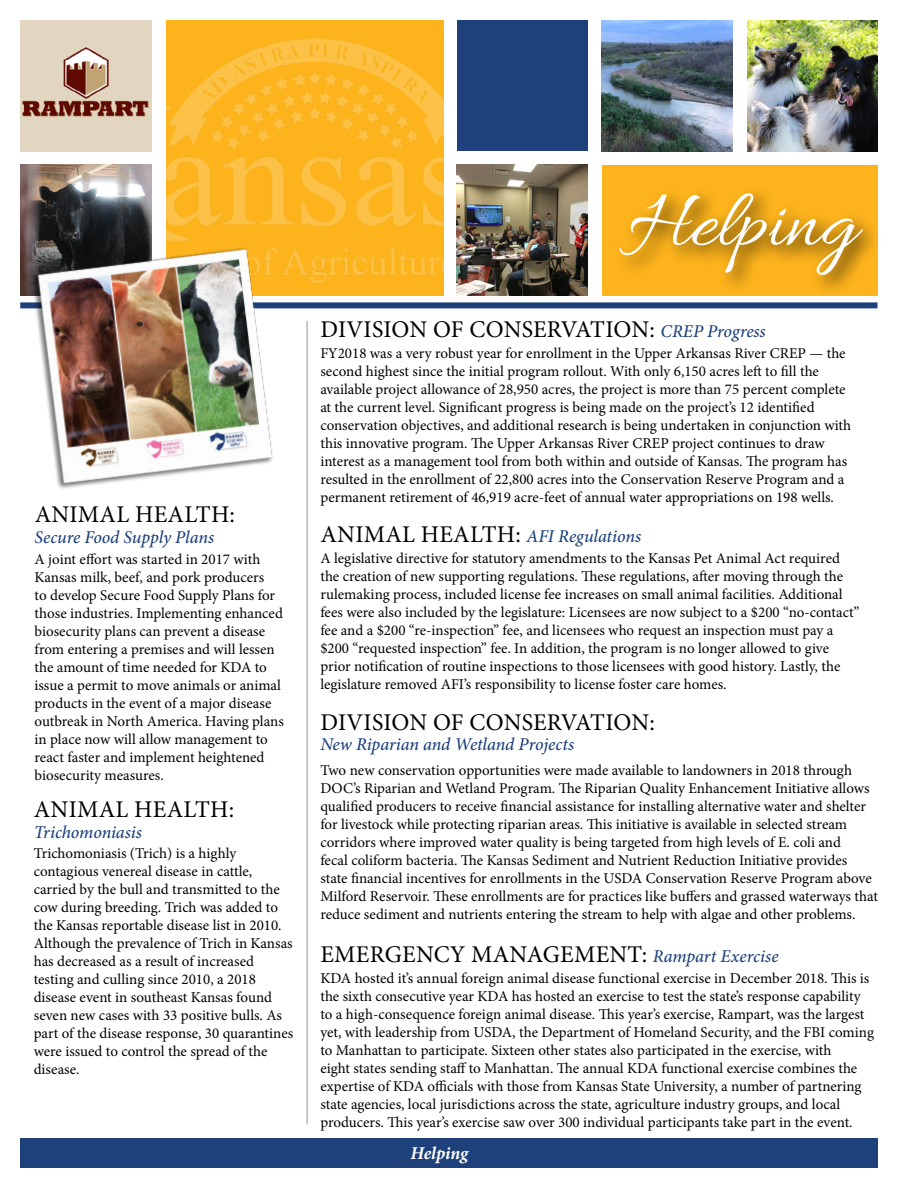
<style>
.page{position:relative;width:918px;height:1188px;background:#fff}
.page>*{position:absolute;margin:0;border:0;box-sizing:border-box;transform-origin:0 0}
.t1{font:84px "Allura";color:#fff}
.t2{font:24px "Minion Pro";letter-spacing:.01em;color:#000}
.t3{font:italic 500 18px "Minion Pro";letter-spacing:-.005em;color:#1e417b}
.t4{font:italic 700 18px "Minion Pro";letter-spacing:-.005em;color:#fff}
.t5{font:15px/18px "Minion Pro";color:#000}
.s1{font-weight:500;font-style:italic;font-size:18px;color:#1e417b}
.s2{font-weight:400;font-style:normal;font-size:24px;color:#000}
</style>
<div class="page">
<div style="left:20px;top:302px;width:858px;height:6px;background:#1e417b"></div>
<hr style="left:307px;top:321px;width:1px;height:803px;background:#939598">
<div style="left:457px;top:20px;width:131px;height:131px;background:#1e417b"></div>
<img style="left:457px;top:165px;width:130px;height:131px">
<img style="left:602px;top:20px;width:130px;height:131px">
<img style="left:747px;top:20px;width:131px;height:131px">
<div style="left:603px;top:165px;width:275px;height:131px;background:#fcb31c"></div>
<img style="left:20px;top:20px;width:131px;height:131px">
<img style="left:20px;top:165px;width:131px;height:131px">
<div style="left:166px;top:21px;width:278px;height:275px;background:#fcb31c"></div>
<img style="left:166px;top:39px;width:284px;height:244px">
<div style="left:613px;top:186px;width:270px;height:109px;background:#000;opacity:.75"></div>
<div style="left:20px;top:1138px;width:858px;height:30px;background:#1e417b"></div>
<img style="left:28px;top:238px;width:254px;height:251px">
<h2 class="t2" style="left:35px;top:498px;width:202px">ANIMAL HEALTH:</h2>
<p class="t3" style="left:35px;top:525px;width:181px">Secure Food Supply Plans</p>
<p class="t5" style="left:35px;top:550px;width:251px">A joint effort was started in 2017 with Kansas milk, beef, and pork producers<br>to develop Secure Food Supply Plans for those industries. Implementing enhanced biosecurity plans can prevent a disease from entering a premises and will lessen the amount of time needed for KDA to issue a permit to move animals or animal products in the event of a major disease outbreak in North America. Having plans in place now will allow management to react faster and implement heightened biosecurity measures.</p>
<h2 class="t2" style="left:34px;top:793px;width:202px">ANIMAL HEALTH:</h2>
<p class="t3" style="left:34px;top:820px;width:110px">Trichomoniasis</p>
<p class="t5" style="left:34px;top:845px;width:261px">Trichomoniasis (Trich) is a highly contagious venereal disease in cattle, carried by the bull and transmitted to the cow during breeding. Trich was added to the Kansas reportable disease list in 2010.<br>Although the prevalence of Trich in Kansas has decreased as a result of increased testing and culling since 2010, a 2018 disease event in southeast Kansas found seven new cases with 33 positive bulls. As part of the disease response, 30 quarantines were issued to control the spread of the disease.</p>
<h1 class="t1" style="left:627px;top:176px;width:230px">Helping</h1>
<h2 class="t2" style="left:320px;top:313px;width:447px">DIVISION OF CONSERVATION: <span class="s1">CREP Progress</span></h2>
<p class="t5" style="left:320px;top:344px;width:532px">FY2018 was a very robust year for enrollment in the Upper Arkansas River CREP — the second highest since the initial program rollout. With only 6,150 acres left to fill the available project allowance of 28,950 acres, the project is more than 75 percent complete at the current level. Significant progress is being made on the project’s 12 identified conservation objectives, and additional research is being undertaken in conjunction with this innovative program. The Upper Arkansas River CREP project continues to draw interest as a management tool from both within and outside of Kansas. The program has resulted in the enrollment of 22,800 acres into the Conservation Reserve Program and a permanent retirement of 46,919 acre-feet of annual water appropriations on 198 wells.</p>
<p class="t3" style="left:320px;top:524px;width:322px"><span class="s2">ANIMAL HEALTH:</span> AFI Regulations</p>
<p class="t5" style="left:320px;top:549px;width:541px">A legislative directive for statutory amendments to the Kansas Pet Animal Act required the creation of new supporting regulations. These regulations, after moving through the rulemaking process, included license fee increases on small animal facilities. Additional fees were also included by the legislature: Licensees are now subject to a $200 “no-contact” fee and a $200 “re-inspection” fee, and licensees who request an inspection must pay a $200 “requested inspection” fee. In addition, the program is no longer allowed to give prior notification of routine inspections to those licensees with good history. Lastly, the legislature removed AFI’s responsibility to license foster care homes.</p>
<h2 class="t2" style="left:320px;top:706px;width:336px">DIVISION OF CONSERVATION:</h2>
<p class="t3" style="left:320px;top:732px;width:255px">New Riparian and Wetland Projects</p>
<p class="t5" style="left:320px;top:761px;width:559px">Two new conservation opportunities were made available to landowners in 2018 through DOC’s Riparian and Wetland Program. The Riparian Quality Enhancement Initiative allows qualified producers to receive financial assistance for installing alternative water and shelter for livestock while protecting riparian areas. This initiative is available in selected stream corridors where improved water quality is being targeted from high levels of E. coli and<br>fecal coliform bacteria. The Kansas Sediment and Nutrient Reduction Initiative provides state financial incentives for enrollments in the USDA Conservation Reserve Program above Milford Reservoir. These enrollments are for practices like buffers and grassed waterways that reduce sediment and nutrients entering the stream to help with algae and other problems.</p>
<h2 class="t2" style="left:320px;top:939px;width:460px">EMERGENCY MANAGEMENT: <span class="s1">Rampart Exercise</span></h2>
<p class="t5" style="left:320px;top:969px;width:555px">KDA hosted it’s annual foreign animal disease functional exercise in December 2018. This is the sixth consecutive year KDA has hosted an exercise to test the state’s response capability to a high-consequence foreign animal disease. This year’s exercise, Rampart, was the largest yet, with leadership from USDA, the Department of Homeland Security, and the FBI coming to Manhattan to participate. Sixteen other states also participated in the exercise, with<br>eight states sending staff to Manhattan. The annual KDA functional exercise combines the expertise of KDA officials with those from Kansas State University, a number of partnering state agencies, local jurisdictions across the state, agriculture industry groups, and local producers. This year’s exercise saw over 300 individual participants take part in the event.</p>
<p class="t4" style="left:411px;top:1140px;width:59px">Helping</p>
</div>
